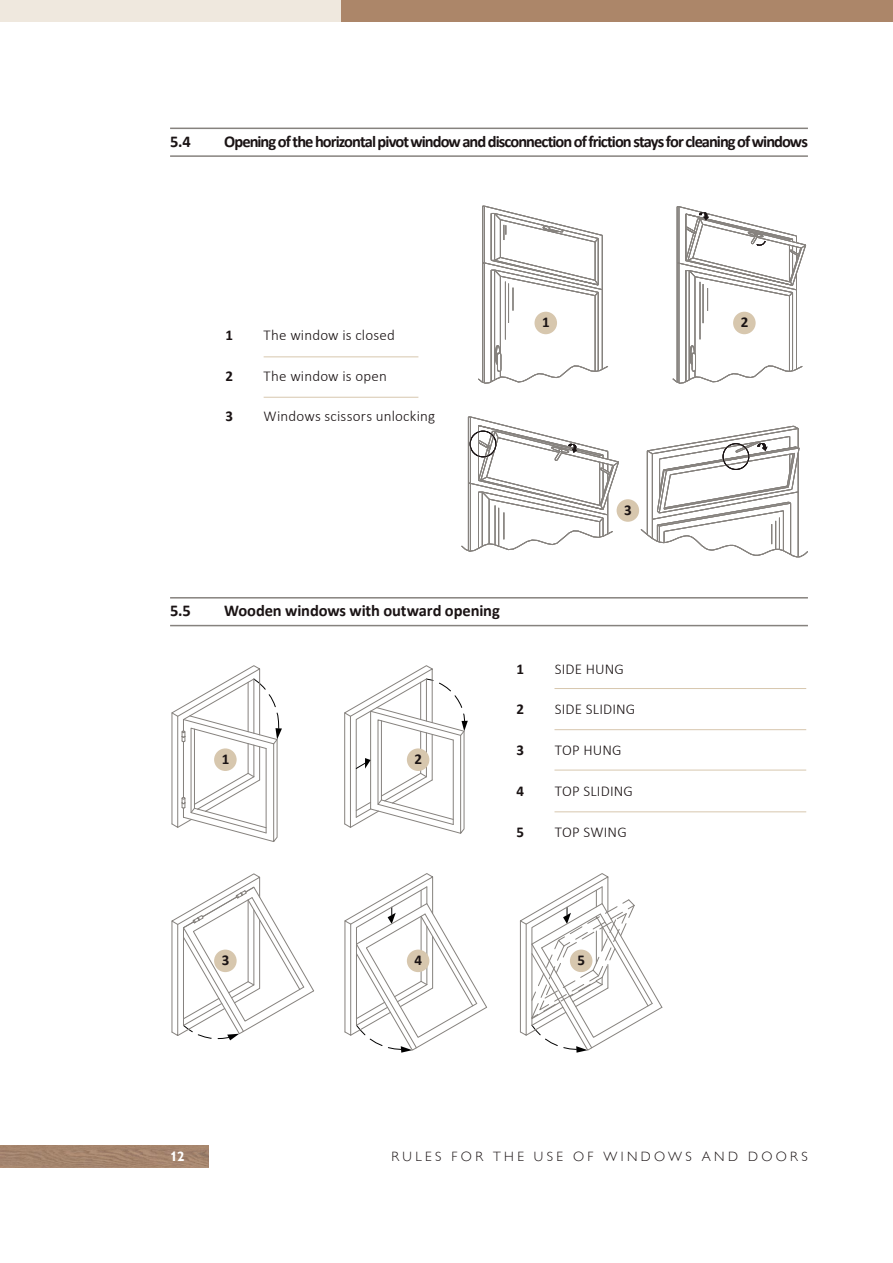
<style>
.page{position:relative;width:893px;height:1263px;background:#fff}
.page>*{position:absolute;margin:0;border:0;box-sizing:border-box;transform-origin:0 0}
.t1{font:700 16.5px "Calibri";letter-spacing:-.055em;color:#1a1314}
.t2{font:700 16.5px "Calibri";letter-spacing:-.01em;color:#1a1314}
.t3{font:300 15px "Calibri";letter-spacing:.01em;color:#1a1314}
.t4{font:700 15px "Calibri";color:#1a1314}
.t5{font:13.5px "Gill Sans Alt One WGL Light";letter-spacing:.25em;color:#1a1314}
.t6{font:700 13.5px "Gill Sans Alt One WGL";color:#fff}
</style>
<div class="page">
<img style="left:0;top:1145px;width:209px;height:22px">
<div style="left:0;top:0;width:341px;height:22px;background:#efe8de"></div>
<div style="left:341px;top:0;width:552px;height:22px;background:#ac8669"></div>
<hr style="left:595px;top:296px;width:1px;height:76px;background:#86827e">
<hr style="left:598px;top:292px;width:1px;height:79px;background:#86827e">
<hr style="left:500px;top:276px;width:1px;height:77px;background:#86827e">
<hr style="left:494px;top:270px;width:1px;height:110px;background:#86827e">
<hr style="left:602px;top:290px;width:1px;height:80px;background:#86827e">
<hr style="left:491px;top:270px;width:1px;height:112px;background:#86827e">
<hr style="left:484px;top:263px;width:1px;height:120px;background:#86827e">
<hr style="left:482px;top:263px;width:1px;height:119px;background:#86827e">
<hr style="left:505px;top:282px;width:1px;height:57px;background:#86827e">
<hr style="left:508px;top:284px;width:1px;height:39px;background:#86827e">
<hr style="left:595px;top:242px;width:1px;height:38px;background:#86827e">
<hr style="left:598px;top:238px;width:1px;height:47px;background:#86827e">
<hr style="left:494px;top:213px;width:1px;height:47px;background:#86827e">
<hr style="left:602px;top:235px;width:1px;height:55px;background:#86827e">
<hr style="left:491px;top:213px;width:1px;height:47px;background:#86827e">
<hr style="left:484px;top:206px;width:1px;height:57px;background:#86827e">
<hr style="left:482px;top:206px;width:1px;height:57px;background:#86827e">
<hr style="left:500px;top:220px;width:1px;height:37px;background:#86827e">
<svg style="left:483px;top:257px;width:119px;height:53px"></svg>
<svg style="left:483px;top:206px;width:120px;height:36px"></svg>
<svg style="left:478px;top:345px;width:130px;height:38px"></svg>
<svg style="left:461px;top:416px;width:158px;height:135px"></svg>
<div style="left:470px;top:431px;width:26px;height:26px;border:1px solid #1a1314;border-radius:50%"></div>
<hr style="left:789px;top:296px;width:1px;height:75px;background:#86827e">
<hr style="left:792px;top:292px;width:1px;height:79px;background:#86827e">
<hr style="left:695px;top:277px;width:1px;height:76px;background:#86827e">
<hr style="left:689px;top:271px;width:1px;height:109px;background:#86827e">
<hr style="left:796px;top:290px;width:1px;height:80px;background:#86827e">
<hr style="left:685px;top:271px;width:1px;height:111px;background:#86827e">
<hr style="left:679px;top:263px;width:1px;height:120px;background:#86827e">
<hr style="left:677px;top:263px;width:1px;height:119px;background:#86827e">
<hr style="left:700px;top:282px;width:1px;height:57px;background:#86827e">
<hr style="left:703px;top:284px;width:1px;height:39px;background:#86827e">
<svg style="left:672px;top:345px;width:131px;height:39px"></svg>
<svg style="left:677px;top:206px;width:129px;height:105px"></svg>
<svg style="left:641px;top:426px;width:167px;height:131px"></svg>
<div style="left:723px;top:443px;width:26px;height:27px;border:1px solid #1a1314;border-radius:50%"></div>
<hr style="left:170px;top:128px;width:638px;height:1px;background:#86827e">
<hr style="left:170px;top:155px;width:638px;height:2px;background:#86827e">
<hr style="left:264px;top:356px;width:154px;height:1px;background:#d7c7ae">
<hr style="left:264px;top:397px;width:154px;height:1px;background:#d7c7ae">
<div style="left:534px;top:312px;width:23px;height:22px;background:#d7c7ae;border-radius:50%"></div>
<div style="left:733px;top:312px;width:23px;height:22px;background:#d7c7ae;border-radius:50%"></div>
<div style="left:617px;top:499px;width:22px;height:23px;background:#d7c7ae;border-radius:50%"></div>
<hr style="left:170px;top:597px;width:638px;height:1px;background:#86827e">
<hr style="left:170px;top:625px;width:638px;height:1px;background:#86827e">
<hr style="left:554px;top:688px;width:252px;height:1px;background:#d7c7ae">
<hr style="left:554px;top:729px;width:252px;height:1px;background:#d7c7ae">
<hr style="left:554px;top:770px;width:252px;height:1px;background:#d7c7ae">
<hr style="left:554px;top:811px;width:252px;height:1px;background:#d7c7ae">
<svg style="left:171px;top:665px;width:111px;height:177px"></svg>
<svg style="left:344px;top:873px;width:143px;height:180px"></svg>
<svg style="left:171px;top:873px;width:143px;height:167px"></svg>
<svg style="left:344px;top:665px;width:124px;height:169px"></svg>
<div style="left:214px;top:748px;width:23px;height:23px;background:#d7c7ae;border-radius:50%"></div>
<div style="left:214px;top:949px;width:23px;height:23px;background:#d7c7ae;border-radius:50%"></div>
<div style="left:407px;top:748px;width:22px;height:23px;background:#d7c7ae;border-radius:50%"></div>
<div style="left:407px;top:949px;width:22px;height:23px;background:#d7c7ae;border-radius:50%"></div>
<svg style="left:519px;top:873px;width:144px;height:180px"></svg>
<div style="left:570px;top:949px;width:22px;height:23px;background:#d7c7ae;border-radius:50%"></div>
<p class="t1" style="left:170px;top:131px;width:22px">5.4</p>
<p class="t1" style="left:224px;top:131px;width:585px">Opening of the horizontal pivot window and disconnection of friction stays for cleaning of windows</p>
<p class="t4" style="left:225px;top:325px;width:9px">1</p>
<p class="t3" style="left:264px;top:326px;width:133px">The window is closed</p>
<p class="t4" style="left:225px;top:366px;width:9px">2</p>
<p class="t3" style="left:264px;top:366px;width:125px">The window is open</p>
<p class="t4" style="left:225px;top:407px;width:9px">3</p>
<p class="t3" style="left:264px;top:407px;width:173px">Windows scissors unlocking</p>
<p class="t4" style="left:542px;top:313px;width:9px">1</p>
<p class="t4" style="left:741px;top:313px;width:9px">2</p>
<p class="t4" style="left:624px;top:500px;width:9px">3</p>
<p class="t1" style="left:170px;top:600px;width:22px">5.5</p>
<p class="t2" style="left:224px;top:600px;width:277px">Wooden windows with outward opening</p>
<p class="t4" style="left:222px;top:749px;width:9px">1</p>
<p class="t4" style="left:415px;top:749px;width:9px">2</p>
<p class="t4" style="left:517px;top:659px;width:9px">1</p>
<p class="t3" style="left:555px;top:659px;width:71px">SIDE HUNG</p>
<p class="t4" style="left:517px;top:700px;width:9px">2</p>
<p class="t3" style="left:555px;top:700px;width:82px">SIDE SLIDING</p>
<p class="t4" style="left:517px;top:740px;width:9px">3</p>
<p class="t3" style="left:555px;top:741px;width:68px">TOP HUNG</p>
<p class="t4" style="left:517px;top:781px;width:9px">4</p>
<p class="t3" style="left:555px;top:781px;width:79px">TOP SLIDING</p>
<p class="t4" style="left:517px;top:822px;width:9px">5</p>
<p class="t3" style="left:555px;top:822px;width:73px">TOP SWING</p>
<p class="t4" style="left:222px;top:950px;width:9px">3</p>
<p class="t4" style="left:415px;top:950px;width:9px">4</p>
<p class="t4" style="left:578px;top:950px;width:9px">5</p>
<p class="t6" style="left:170px;top:1147px;width:16px">12</p>
<p class="t5" style="left:392px;top:1148px;width:418px">RULES FOR THE USE OF WINDOWS AND DOORS</p>
</div>
